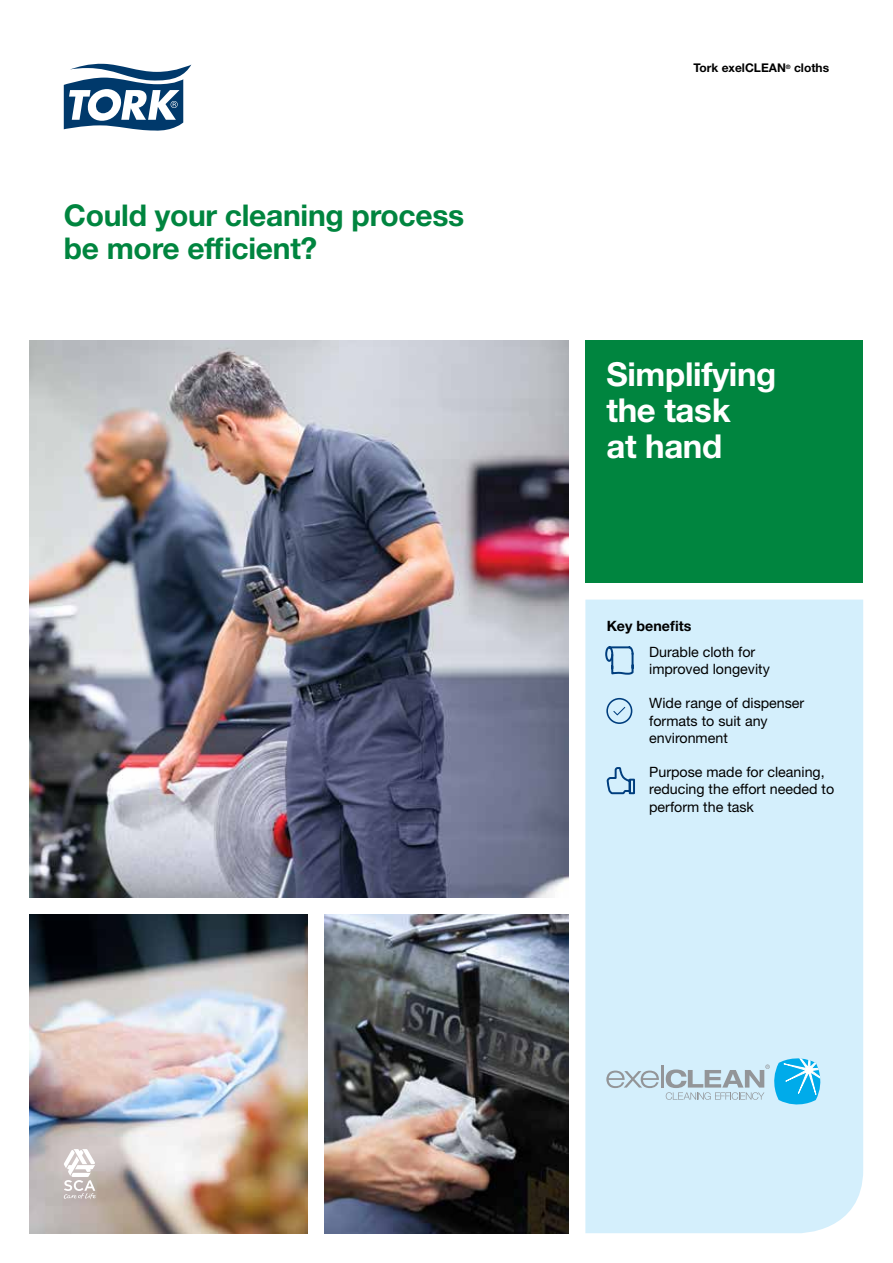
<style>
.page{position:relative;width:893px;height:1263px;background:#fff}
.page>*{position:absolute;margin:0;border:0;box-sizing:border-box;transform-origin:0 0}
.t1{font:700 33px/36px "Helvetica Neue LT Std";letter-spacing:-.01em;color:#fff}
.t2{font:700 30px/33px "Helvetica Neue LT Std";letter-spacing:-.01em;color:#00853f}
.t3{font:14.25px/17.2px "Helvetica Neue LT Std";color:#000}
.t4{font:700 14.25px "Helvetica Neue LT Std";color:#000}
.t5{font:700 12px "Helvetica Neue LT Std";color:#000}
</style>
<div class="page">
<img style="left:30px;top:340px;width:538px;height:557px">
<img style="left:30px;top:914px;width:278px;height:319px">
<img style="left:325px;top:914px;width:243px;height:319px">
<div style="left:585px;top:600px;width:278px;height:633px;background:#d4effc"></div>
<svg style="left:64px;top:63px;width:127px;height:68px"></svg>
<div style="left:585px;top:340px;width:278px;height:243px;background:#00853f"></div>
<svg style="left:64px;top:1149px;width:32px;height:50px"></svg>
<svg style="left:606px;top:766px;width:30px;height:29px"></svg>
<svg style="left:606px;top:698px;width:26px;height:26px"></svg>
<svg style="left:604px;top:645px;width:31px;height:30px"></svg>
<svg style="left:666px;top:1053px;width:160px;height:51px;background:#a5d6ea"></svg>
<svg style="left:606px;top:1070px;width:53px;height:18px"></svg>
<hr style="left:661px;top:1065px;width:2px;height:22px;background:#939598">
<h2 class="t2" style="left:64px;top:198px;width:402px">Could your cleaning process be more efficient?</h2>
<p class="t5" style="left:693px;top:61px;width:137px">Tork exelCLEAN<sup>®</sup> cloths</p>
<h1 class="t1" style="left:606px;top:356px;width:172px">Simplifying the task<br>at hand</h1>
<p class="t4" style="left:607px;top:617px;width:86px">Key benefits</p>
<p class="t3" style="left:649px;top:643px;width:122px">Durable cloth for improved longevity</p>
<p class="t3" style="left:649px;top:694px;width:157px">Wide range of dispenser formats to suit any environment</p>
<p class="t3" style="left:649px;top:763px;width:187px">Purpose made for cleaning, reducing the effort needed to perform the task</p>
</div>
